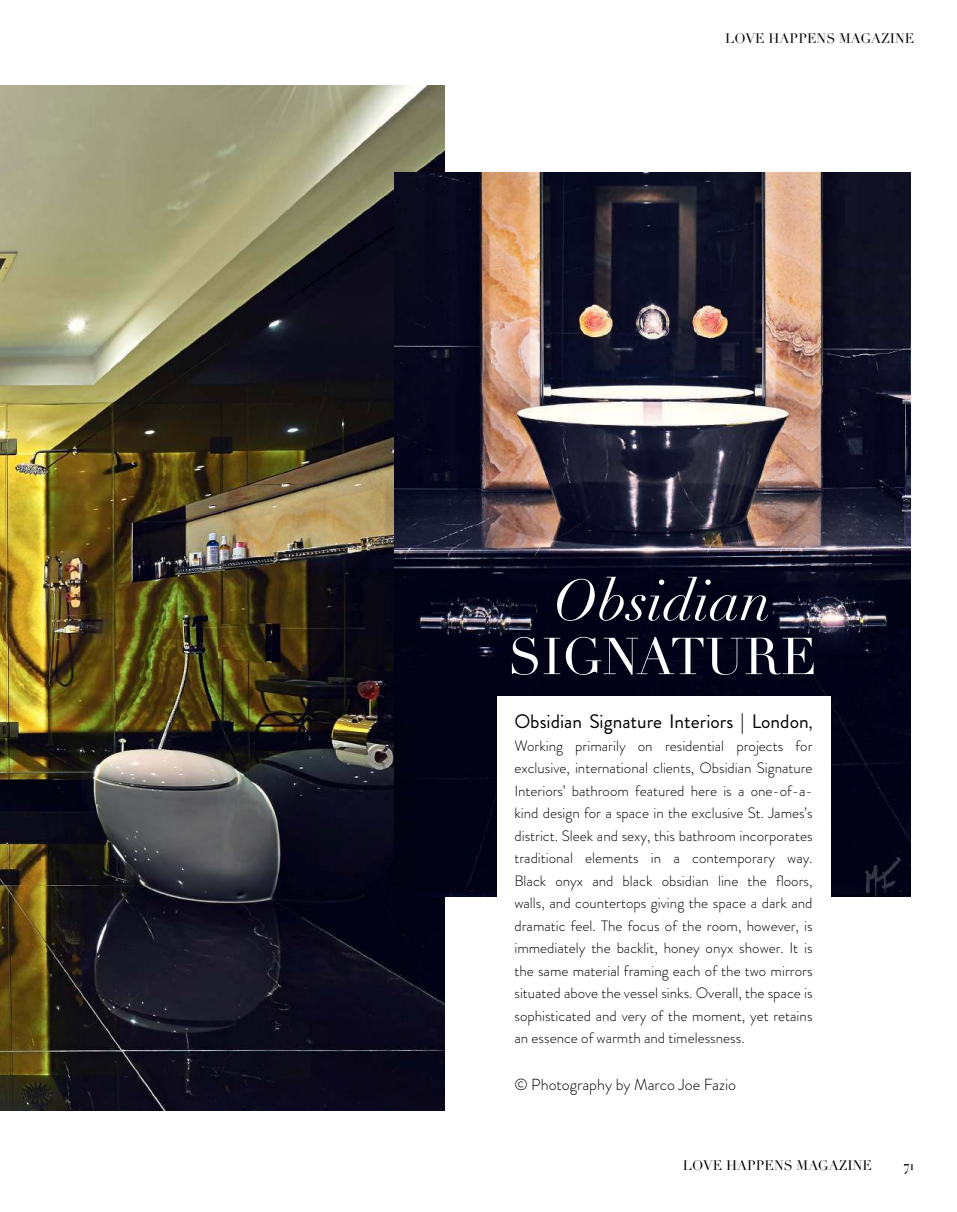
<style>
.page{position:relative;width:957px;height:1212px;background:#fff}
.page>*{position:absolute;margin:0;border:0;box-sizing:border-box;transform-origin:0 0}
.t1{font:italic 57px "Didot";color:#fff}
.t2{font:51px "Didot";color:#fff}
.t3{font:19.5px "Brandon Grotesque";color:#000}
.t4{font:300 16.05px "Brandon Grotesque";color:#000}
.t5{font:300 15px/22.5px "Brandon Grotesque";color:#000;text-align:justify}
.t6{font:13.5px "Didot";color:#000}
.s1{font-size:16.5px}
</style>
<div class="page">
<img style="left:0;top:85px;width:444px;height:1025px">
<img style="left:395px;top:172px;width:515px;height:724px">
<div style="left:497px;top:696px;width:333px;height:438px;background:#fff"></div>
<p class="t6" style="left:725px;top:30px;width:191px">LOVE HAPPENS MAGAZINE</p>
<h1 class="t1" style="left:553px;top:565px;width:219px">Obsidian</h1>
<h2 class="t2" style="left:508px;top:626px;width:310px">SIGNATURE</h2>
<h3 class="t3" style="left:514px;top:710px;width:300px">Obsidian Signature Interiors | London<span class="s1">,</span></h3>
<p class="t5" style="left:514px;top:735px;width:300px">Working primarily on residential projects for exclusive, international clients, Obsidian Signature Interiors’ bathroom featured here is a one-of-a&shy;kind design for a space in the exclusive St. James’s district. Sleek and sexy, this bathroom incorporates traditional elements in a contemporary way.<br>Black onyx and black obsidian line the floors, walls, and countertops giving the space a dark and dramatic feel. The focus of the room, however, is immediately the backlit, honey onyx shower. It is the same material framing each of the two mirrors situated above the vessel sinks. Overall, the space is sophisticated and very of the moment, yet retains an essence of warmth and timelessness.</p>
<p class="t4" style="left:514px;top:1075px;width:223px">© Photography by Marco Joe Fazio</p>
<p class="t6" style="left:683px;top:1157px;width:191px">LOVE HAPPENS MAGAZINE</p>
<p class="t6" style="left:903px;top:1157px;width:13px">71</p>
</div>
